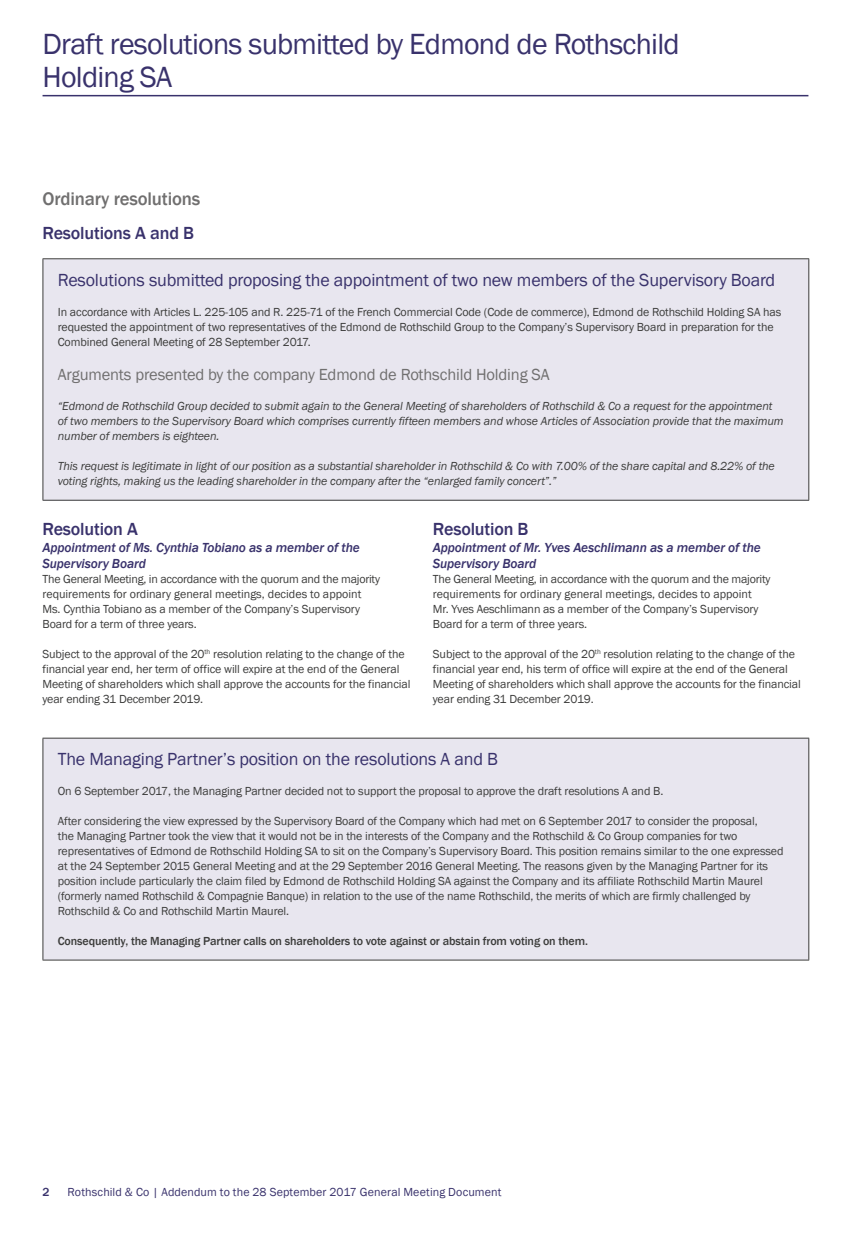
<style>
.page{position:relative;width:851px;height:1234px;background:#fff}
.page>*{position:absolute;margin:0;border:0;box-sizing:border-box;transform-origin:0 0}
.t1{font:30px/33px "Franklin Gothic";letter-spacing:-.025em;color:#39326c}
.t2{font:500 18.75px "Franklin Gothic";letter-spacing:-.01em;color:#706f6f}
.t3{font:18px "Franklin Gothic";letter-spacing:-.01em;color:#39326c}
.t4{font:500 18px "Franklin Gothic";letter-spacing:-.01em;color:#39326c}
.t5{font:16.5px "Franklin Gothic";letter-spacing:-.01em;color:#706f6f}
.t6{font:italic 500 13.5px/16.5px "Franklin Gothic";letter-spacing:-.01em;color:#39326c}
.t7{font:12px/15px "Franklin Gothic";letter-spacing:-.01em;color:#3c3c3b}
.t8{font:italic 12px/15px "Franklin Gothic";letter-spacing:-.01em;color:#3c3c3b}
.t9{font:500 12px "Franklin Gothic";letter-spacing:-.01em;color:#3c3c3b}
.t10{font:12px "Franklin Gothic";letter-spacing:.01em;color:#39326c}
.t11{font:500 12px "Franklin Gothic";color:#39326c}
</style>
<div class="page">
<hr style="left:43px;top:95px;width:765px;height:1px;background:#39326c">
<div style="left:43px;top:259px;width:765px;height:241px;background:#e8e6ef"></div>
<hr style="left:43px;top:258px;width:766px;height:1px;background:#3c3c3b">
<hr style="left:43px;top:259px;width:1px;height:240px;background:#3c3c3b">
<hr style="left:808px;top:259px;width:1px;height:240px;background:#3c3c3b">
<hr style="left:43px;top:499px;width:766px;height:1px;background:#3c3c3b">
<div style="left:43px;top:738px;width:765px;height:221px;background:#e8e6ef"></div>
<hr style="left:43px;top:737px;width:766px;height:1px;background:#3c3c3b">
<hr style="left:43px;top:738px;width:1px;height:221px;background:#3c3c3b">
<hr style="left:808px;top:738px;width:1px;height:221px;background:#3c3c3b">
<hr style="left:43px;top:959px;width:766px;height:1px;background:#3c3c3b">
<h1 class="t1" style="left:43px;top:28px;width:638px">Draft resolutions submitted by Edmond de Rothschild<br>Holding SA</h1>
<h2 class="t2" style="left:43px;top:187px;width:159px">Ordinary resolutions</h2>
<h3 class="t4" style="left:43px;top:222px;width:153px">Resolutions A and B</h3>
<h3 class="t3" style="left:58px;top:268px;width:719px">Resolutions submitted proposing the appointment of two new members of the Supervisory Board</h3>
<p class="t7" style="left:58px;top:304px;width:725px">In accordance with Articles L. 225-105 and R. 225-71 of the French Commercial Code (Code de commerce), Edmond de Rothschild Holding SA has requested the appointment of two representatives of the Edmond de Rothschild Group to the Company’s Supervisory Board in preparation for the<br>Combined General Meeting of 28 September 2017.</p>
<h3 class="t5" style="left:58px;top:364px;width:493px">Arguments presented by the company Edmond de Rothschild Holding SA</h3>
<p class="t8" style="left:58px;top:399px;width:727px">“Edmond de Rothschild Group decided to submit again to the General Meeting of shareholders of Rothschild &amp; Co a request for the appointment of two members to the Supervisory Board which comprises currently fifteen members and whose Articles of Association provide that the maximum number of members is eighteen.</p>
<p class="t8" style="left:58px;top:459px;width:718px">This request is legitimate in light of our position as a substantial shareholder in Rothschild &amp; Co with 7.00% of the share capital and 8.22% of the voting rights, making us the leading shareholder in the company after the “enlarged family concert”.”</p>
<h3 class="t4" style="left:43px;top:518px;width:97px">Resolution A</h3>
<p class="t6" style="left:43px;top:539px;width:319px">Appointment of Ms. Cynthia Tobiano as a member of the<br>Supervisory Board</p>
<p class="t7" style="left:43px;top:571px;width:339px">The General Meeting, in accordance with the quorum and the majority requirements for ordinary general meetings, decides to appoint Ms. Cynthia Tobiano as a member of the Company’s Supervisory Board for a term of three years.</p>
<p class="t7" style="left:43px;top:646px;width:369px">Subject to the approval of the 20<sup>th</sup> resolution relating to the change of the financial year end, her term of office will expire at the end of the General Meeting of shareholders which shall approve the accounts for the financial year ending 31 December 2019.</p>
<h3 class="t4" style="left:433px;top:518px;width:97px">Resolution B</h3>
<p class="t6" style="left:433px;top:539px;width:329px">Appointment of Mr. Yves Aeschlimann as a member of the<br>Supervisory Board</p>
<p class="t7" style="left:433px;top:571px;width:339px">The General Meeting, in accordance with the quorum and the majority requirements for ordinary general meetings, decides to appoint Mr. Yves Aeschlimann as a member of the Company’s Supervisory Board for a term of three years.</p>
<p class="t7" style="left:433px;top:646px;width:369px">Subject to the approval of the 20<sup>th</sup> resolution relating to the change of the financial year end, his term of office will expire at the end of the General Meeting of shareholders which shall approve the accounts for the financial year ending 31 December 2019.</p>
<h3 class="t3" style="left:58px;top:747px;width:441px">The Managing Partner’s position on the resolutions A and B</h3>
<p class="t7" style="left:58px;top:783px;width:607px">On 6 September 2017, the Managing Partner decided not to support the proposal to approve the draft resolutions A and B.</p>
<p class="t7" style="left:58px;top:813px;width:727px">After considering the view expressed by the Supervisory Board of the Company which had met on 6 September 2017 to consider the proposal,<br>the Managing Partner took the view that it would not be in the interests of the Company and the Rothschild &amp; Co Group companies for two representatives of Edmond de Rothschild Holding SA to sit on the Company’s Supervisory Board. This position remains similar to the one expressed at the 24 September 2015 General Meeting and at the 29 September 2016 General Meeting. The reasons given by the Managing Partner for its position include particularly the claim filed by Edmond de Rothschild Holding SA against the Company and its affiliate Rothschild Martin Maurel (formerly named Rothschild &amp; Compagnie Banque) in relation to the use of the name Rothschild, the merits of which are firmly challenged by Rothschild &amp; Co and Rothschild Martin Maurel.</p>
<p class="t9" style="left:58px;top:933px;width:531px">Consequently, the Managing Partner calls on shareholders to vote against or abstain from voting on them.</p>
<p class="t11" style="left:43px;top:1184px;width:9px">2</p>
<p class="t10" style="left:68px;top:1184px;width:435px">Rothschild &amp; Co | Addendum to the 28 September 2017 General Meeting Document</p>
</div>
